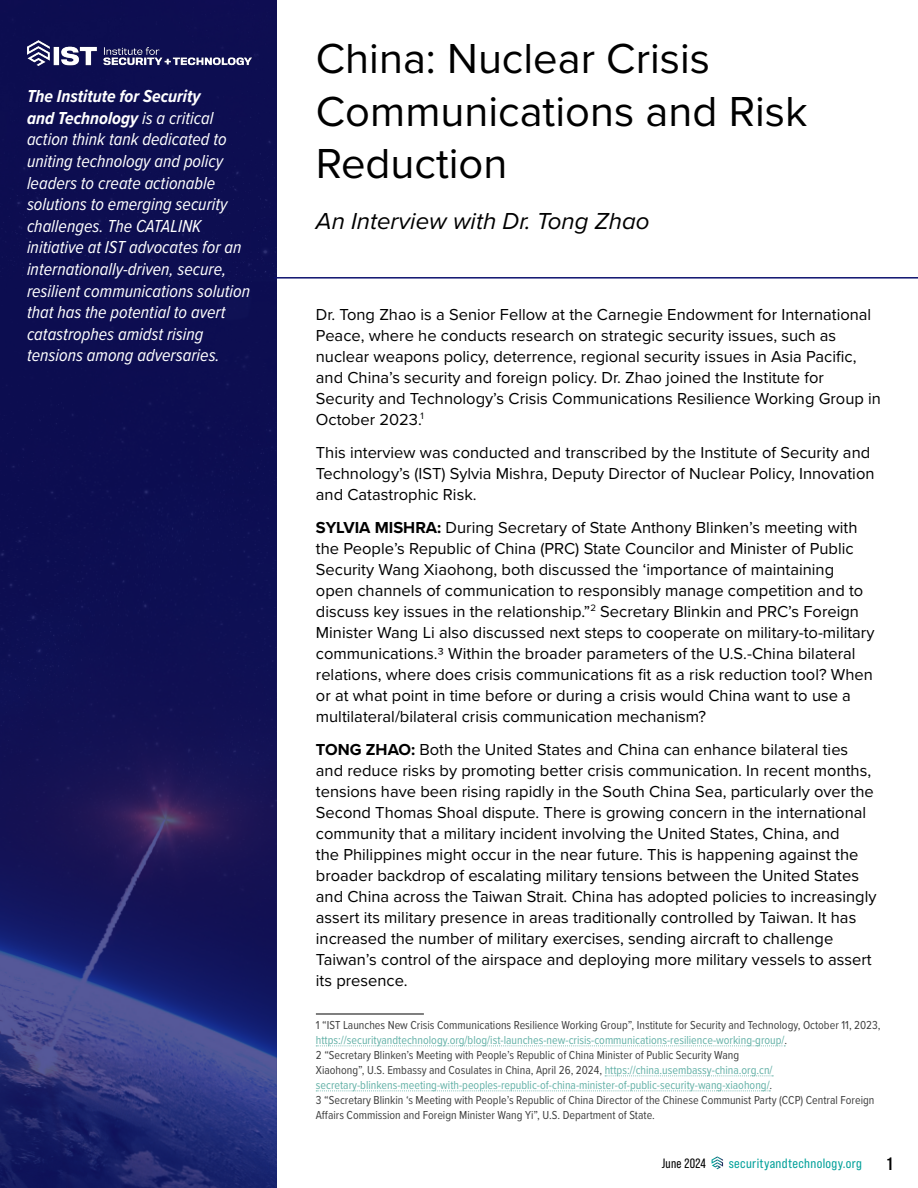
<style>
.page{position:relative;width:918px;height:1188px;background:#fff}
.page>*{position:absolute;margin:0;border:0;box-sizing:border-box;transform-origin:0 0}
.t1{font:43.5px/52.2px "Proxima Nova";color:#000}
.t2{font:italic 24px "Proxima Nova";color:#000}
.t3{font:italic 18px/21.6px "Proxima Nova Cond";color:#fff}
.t4{font:700 18px "Bebas Neue Pro";color:#000}
.t5{font:16.5px/21px "Proxima Nova";color:#000}
.t6{font:13.5px "Bebas Neue Pro Sm E Rg";letter-spacing:.025em;color:#00a099}
.t7{font:13.5px "Bebas Neue Pro";letter-spacing:.025em;color:#000}
.footnotes{font:12px/15px "Proxima Nova Cond";color:#404040}
.s1{font-weight:700}
.s2{color:#64b1a7}
</style>
<div class="page">
<svg style="left:712px;top:1156px;width:11px;height:13px"></svg>
<svg style="left:0;top:0;width:277px;height:1188px;background:#15175b"></svg>
<hr style="left:316px;top:1014px;width:108px;height:1px;background:#000">
<svg style="left:316px;top:1046px;width:469px;height:1px"></svg>
<svg style="left:605px;top:1076px;width:168px;height:1px"></svg>
<svg style="left:316px;top:1091px;width:454px;height:1px"></svg>
<hr style="left:274px;top:277px;width:644px;height:2px;background:#0d116e">
<img style="left:27px;top:40px;width:225px;height:26px">
<p class="t3" style="left:27px;top:85px;width:225px"><span class="s1">The Institute for Security<br>and Technology</span> is a critical action think tank dedicated to uniting technology and policy leaders to create actionable solutions to emerging security challenges. The CATALINK initiative at IST advocates for an internationally-driven, secure, resilient communications solution that has the potential to avert catastrophes amidst rising tensions among adversaries.</p>
<p class="t1" style="left:316px;top:31px;width:493px">China: Nuclear Crisis<br>Communications and Risk<br>Reduction</p>
<p class="t2" style="left:316px;top:203px;width:335px">An Interview with Dr. Tong Zhao</p>
<p class="t5" style="left:316px;top:303px;width:567px">Dr. Tong Zhao is a Senior Fellow at the Carnegie Endowment for International Peace, where he conducts research on strategic security issues, such as nuclear weapons policy, deterrence, regional security issues in Asia Pacific, and China’s security and foreign policy. Dr. Zhao joined the Institute for Security and Technology’s Crisis Communications Resilience Working Group in October 2023.<sup>1</sup></p>
<p class="t5" style="left:316px;top:441px;width:560px">This interview was conducted and transcribed by the Institute of Security and<br>Technology’s (IST) Sylvia Mishra, Deputy Director of Nuclear Policy, Innovation and Catastrophic Risk.</p>
<p class="t5" style="left:316px;top:516px;width:560px"><span class="s1">SYLVIA MISHRA:</span> During Secretary of State Anthony Blinken’s meeting with the People’s Republic of China (PRC) State Councilor and Minister of Public Security Wang Xiaohong, both discussed the ‘importance of maintaining open channels of communication to responsibly manage competition and to discuss key issues in the relationship.”<sup>2</sup> Secretary Blinkin and PRC’s Foreign Minister Wang Li also discussed next steps to cooperate on military-to-military communications.3 Within the broader parameters of the U.S.-China bilateral relations, where does crisis communications fit as a risk reduction tool? When or at what point in time before or during a crisis would China want to use a multilateral/bilateral crisis communication mechanism?</p>
<p class="t5" style="left:316px;top:738px;width:562px"><span class="s1">TONG ZHAO:</span> Both the United States and China can enhance bilateral ties and reduce risks by promoting better crisis communication. In recent months, tensions have been rising rapidly in the South China Sea, particularly over the Second Thomas Shoal dispute. There is growing concern in the international community that a military incident involving the United States, China, and<br>the Philippines might occur in the near future. This is happening against the broader backdrop of escalating military tensions between the United States and China across the Taiwan Strait. China has adopted policies to increasingly assert its military presence in areas traditionally controlled by Taiwan. It has increased the number of military exercises, sending aircraft to challenge Taiwan’s control of the airspace and deploying more military vessels to assert its presence.</p>
<p class="footnotes" style="left:316px;top:1017px;width:566px">1 “IST Launches New Crisis Communications Resilience Working Group”, Institute for Security and Technology, October 11, 2023, <span class="s2">https://securityandtechnology.org/blog/ist-launches-new-crisis-communications-resilience-working-group/</span>.</p>
<p class="footnotes" style="left:316px;top:1047px;width:458px">2 “Secretary Blinken’s Meeting with People’s Republic of China Minister of Public Security Wang<br>Xiaohong”, U.S. Embassy and Cosulates in China, April 26, 2024, <span class="s2">https://china.usembassy-china.org.cn/ secretary-blinkens-meeting-with-peoples-republic-of-china-minister-of-public-security-wang-xiaohong/</span>.</p>
<p class="footnotes" style="left:316px;top:1092px;width:560px">3 “Secretary Blinkin ‘s Meeting with People’s Republic of China Director of the Chinese Communist Party (CCP) Central Foreign<br>Affairs Commission and Foreign Minister Wang Yi”, U.S. Department of State.</p>
<p class="t7" style="left:662px;top:1155px;width:46px">June 2024</p>
<p class="t6" style="left:729px;top:1155px;width:135px">securityandtechnology.org</p>
<p class="t4" style="left:887px;top:1153px;width:7px">1</p>
</div>
